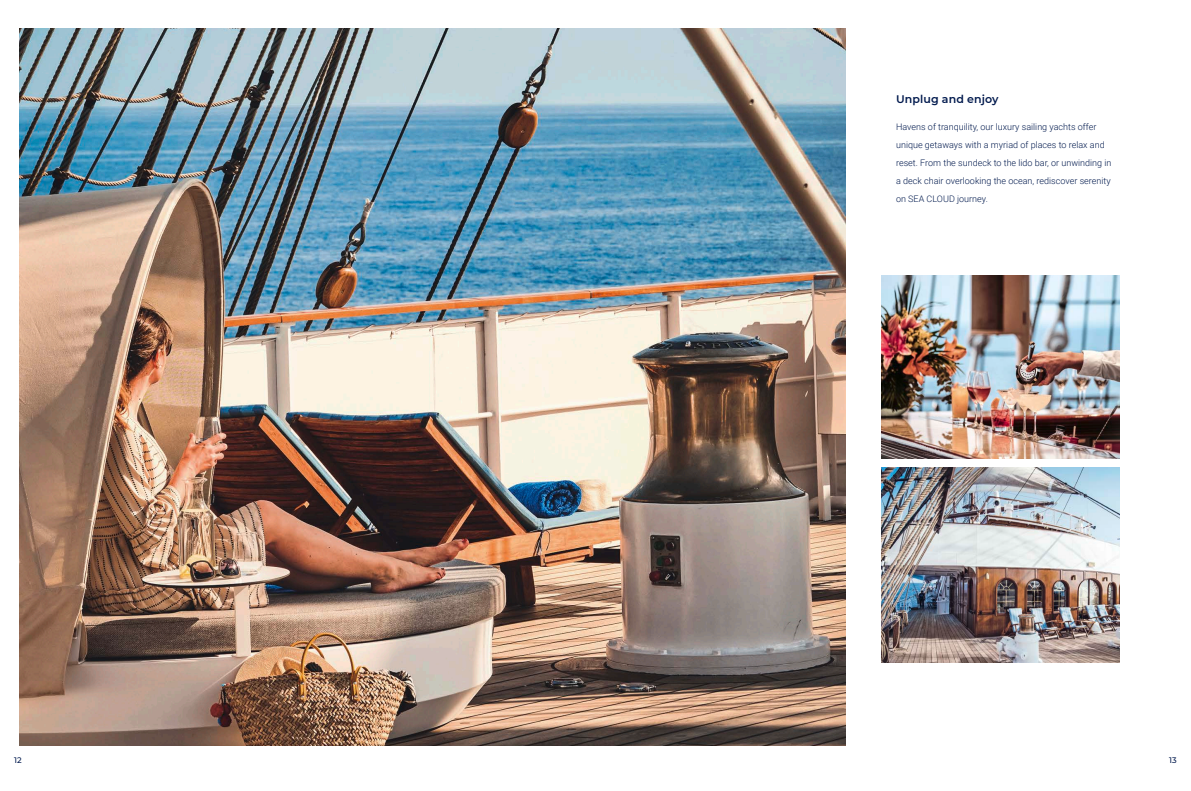
<style>
.page{position:relative;width:1191px;height:791px;background:#fff}
.page>*{position:absolute;margin:0;border:0;box-sizing:border-box;transform-origin:0 0}
.t1{font:600 11px "Montserrat";letter-spacing:.01em;color:#021a4e}
.t2{font:300 9px/18px "Roboto";color:#021a4e}
.t3{font:500 8px "Montserrat";color:#021a4e}
</style>
<div class="page">
<img style="left:20px;top:28px;width:825px;height:717px">
<img style="left:882px;top:468px;width:237px;height:195px">
<img style="left:882px;top:276px;width:237px;height:183px">
<hr style="left:909px;top:0;width:97px;height:1px;background:#d6e3ee">
<p class="t1" style="left:896px;top:92px;width:104px">Unplug and enjoy</p>
<p class="t2" style="left:896px;top:118px;width:217px">Havens of tranquility, our luxury sailing yachts offer unique getaways with a myriad of places to relax and reset. From the sundeck to the lido bar, or unwinding in a deck chair overlooking the ocean, rediscover serenity on SEA CLOUD journey.</p>
<p class="t3" style="left:14px;top:755px;width:9px">12</p>
<p class="t3" style="left:1169px;top:755px;width:9px">13</p>
</div>
